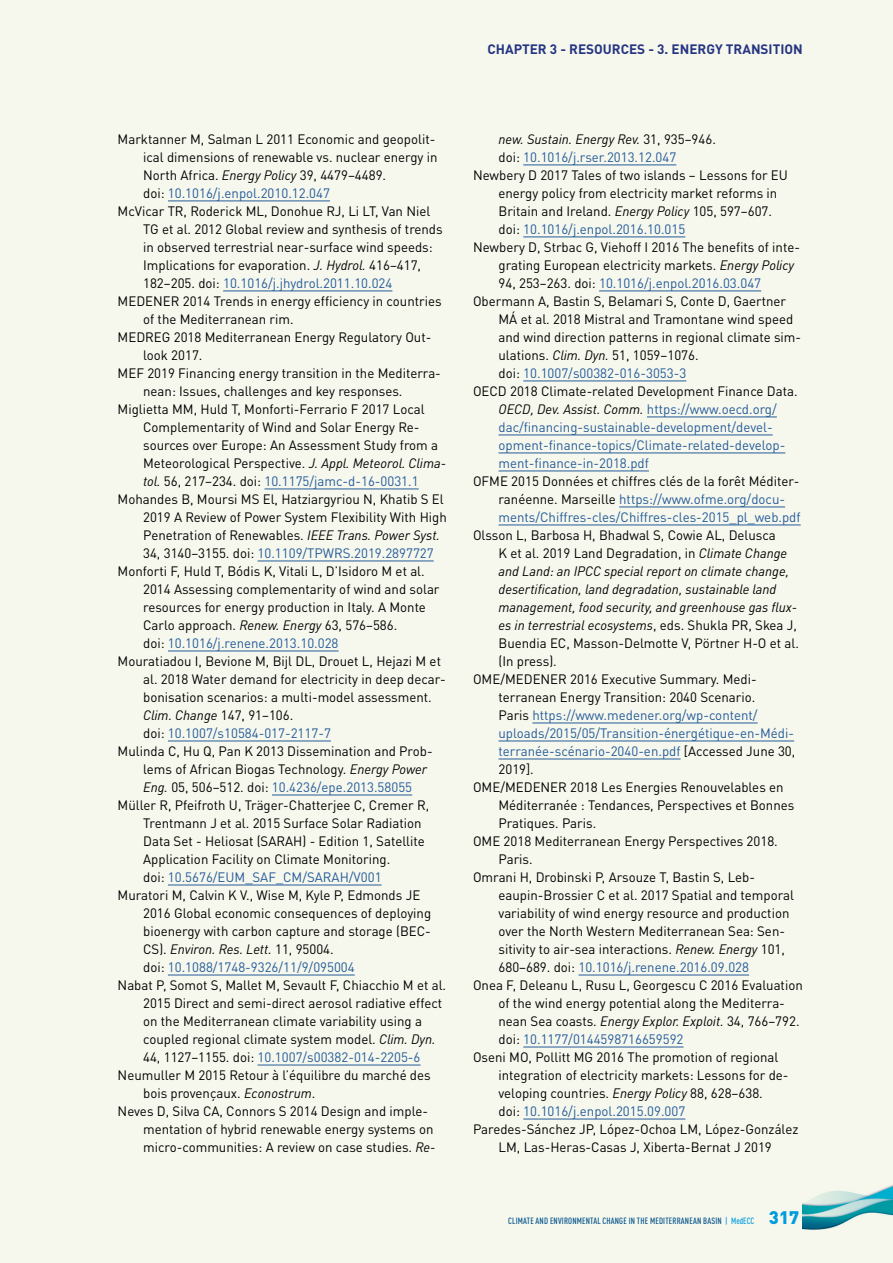
<style>
.page{position:relative;width:893px;height:1263px;background:#f6f8ed}
.page>*{position:absolute;margin:0;border:0;box-sizing:border-box;transform-origin:0 0}
.t1{font:13.5px/18px "DIN Pro";color:#000}
.t2{font:13.5px/18px "DIN Pro";color:#255b9a}
.t3{font:italic 13.5px/18px "DIN Pro";color:#000}
.Haut_de_page_Droite{font:700 13.5px "DIN Pro";color:#263582}
.t4{font:500 condensed 9px "DIN Pro";letter-spacing:.02em;color:#00518c}
.s1{font-style:italic}
.s2{color:#255b9a}
.s3{font-style:italic;color:#000}
.s4{color:#000}
.s5{font-style:normal}
.s6{color:#009cde}
.s7{font-weight:900;font-stretch:normal;font-size:18px;color:#009cde}
</style>
<div class="page">
<img style="left:803px;top:1185px;width:90px;height:45px">
<hr style="left:168px;top:201px;width:162px;height:1px;background:#255b9a">
<hr style="left:223px;top:291px;width:169px;height:1px;background:#255b9a">
<hr style="left:264px;top:489px;width:155px;height:1px;background:#255b9a">
<hr style="left:258px;top:561px;width:176px;height:1px;background:#255b9a">
<hr style="left:168px;top:651px;width:171px;height:1px;background:#255b9a">
<hr style="left:168px;top:741px;width:163px;height:1px;background:#255b9a">
<hr style="left:272px;top:795px;width:140px;height:1px;background:#255b9a">
<hr style="left:168px;top:885px;width:214px;height:1px;background:#255b9a">
<hr style="left:168px;top:975px;width:187px;height:1px;background:#255b9a">
<hr style="left:258px;top:1065px;width:162px;height:1px;background:#255b9a">
<hr style="left:523px;top:165px;width:153px;height:1px;background:#255b9a">
<hr style="left:523px;top:237px;width:162px;height:1px;background:#255b9a">
<hr style="left:599px;top:291px;width:162px;height:1px;background:#255b9a">
<hr style="left:523px;top:381px;width:163px;height:1px;background:#255b9a">
<hr style="left:647px;top:417px;width:130px;height:1px;background:#255b9a">
<hr style="left:498px;top:435px;width:275px;height:1px;background:#255b9a">
<hr style="left:498px;top:453px;width:287px;height:1px;background:#255b9a">
<hr style="left:498px;top:471px;width:151px;height:1px;background:#255b9a">
<hr style="left:619px;top:507px;width:166px;height:1px;background:#255b9a">
<hr style="left:498px;top:525px;width:303px;height:1px;background:#255b9a">
<hr style="left:532px;top:723px;width:226px;height:1px;background:#255b9a">
<hr style="left:498px;top:741px;width:296px;height:1px;background:#255b9a">
<hr style="left:498px;top:759px;width:183px;height:1px;background:#255b9a">
<hr style="left:578px;top:975px;width:171px;height:1px;background:#255b9a">
<hr style="left:523px;top:1047px;width:160px;height:1px;background:#255b9a">
<hr style="left:523px;top:1119px;width:162px;height:1px;background:#255b9a">
<p class="Haut_de_page_Droite" style="left:487px;top:38px;width:317px">CHAPTER 3 - RESOURCES - 3. ENERGY TRANSITION</p>
<p class="t1" style="left:143px;top:129px;width:296px;text-indent:-26px">Marktanner M, Salman L 2011 Economic and geopolit&shy;ical dimensions of renewable vs. nuclear energy in North Africa. <span class="s1">Energy Policy</span> 39, 4479–4489.<br>doi: <span class="s2">10.1016/j.enpol.2010.12.047</span></p>
<p class="t1" style="left:143px;top:201px;width:301px;text-indent:-26px">McVicar TR, Roderick ML, Donohue RJ, Li LT, Van Niel TG et al. 2012 Global review and synthesis of trends in observed terrestrial near-surface wind speeds:<br>Implications for evaporation. <span class="s1">J. Hydrol.</span> 416–417, 182–205. doi: <span class="s2">10.1016/j.jhydrol.2011.10.024</span></p>
<p class="t1" style="left:143px;top:291px;width:300px;text-indent:-26px">MEDENER 2014 Trends in energy efficiency in countries of the Mediterranean rim.</p>
<p class="t1" style="left:143px;top:327px;width:290px;text-indent:-26px">MEDREG 2018 Mediterranean Energy Regulatory Out&shy;look 2017.</p>
<p class="t1" style="left:143px;top:363px;width:299px;text-indent:-26px">MEF 2019 Financing energy transition in the Mediterra&shy;nean: Issues, challenges and key responses.</p>
<p class="t1" style="left:143px;top:399px;width:304px;text-indent:-26px">Miglietta MM, Huld T, Monforti-Ferrario F 2017 Local Complementarity of Wind and Solar Energy Re&shy;sources over Europe: An Assessment Study from a Meteorological Perspective. <span class="s1">J. Appl. Meteorol. Clima&shy;tol.</span> 56, 217–234. doi: <span class="s2">10.1175/jamc-d-16-0031.1</span></p>
<p class="t1" style="left:143px;top:489px;width:305px;text-indent:-26px">Mohandes B, Moursi MS El, Hatziargyriou N, Khatib S El 2019 A Review of Power System Flexibility With High Penetration of Renewables. <span class="s1">IEEE Trans. Power Syst.<br></span>34, 3140–3155. doi: <span class="s2">10.1109/TPWRS.2019.2897727</span></p>
<p class="t1" style="left:143px;top:561px;width:298px;text-indent:-26px">Monforti F, Huld T, Bódis K, Vitali L, D’Isidoro M et al.<br>2014 Assessing complementarity of wind and solar resources for energy production in Italy. A Monte Carlo approach. <span class="s1">Renew. Energy</span> 63, 576–586.<br>doi: <span class="s2">10.1016/j.renene.2013.10.028</span></p>
<p class="t1" style="left:143px;top:651px;width:304px;text-indent:-26px">Mouratiadou I, Bevione M, Bijl DL, Drouet L, Hejazi M et al. 2018 Water demand for electricity in deep decar&shy;bonisation scenarios: a multi-model assessment.<br><span class="s1">Clim. Change</span> 147, 91–106.<br>doi: <span class="s2">10.1007/s10584-017-2117-7</span></p>
<p class="t1" style="left:143px;top:741px;width:291px;text-indent:-26px">Mulinda C, Hu Q, Pan K 2013 Dissemination and Prob&shy;lems of African Biogas Technology. <span class="s1">Energy Power<br>Eng.</span> 05, 506–512. doi: <span class="s2">10.4236/epe.2013.58055</span></p>
<p class="t1" style="left:143px;top:795px;width:288px;text-indent:-26px">Müller R, Pfeifroth U, Träger-Chatterjee C, Cremer R, Trentmann J et al. 2015 Surface Solar Radiation Data Set - Heliosat (SARAH) - Edition 1, Satellite Application Facility on Climate Monitoring.<br>doi: <span class="s2">10.5676/EUM_SAF_CM/SARAH/V001</span></p>
<p class="t1" style="left:143px;top:885px;width:290px;text-indent:-26px">Muratori M, Calvin K V., Wise M, Kyle P, Edmonds JE 2016 Global economic consequences of deploying bioenergy with carbon capture and storage (BEC-CS). <span class="s1">Environ. Res. Lett.</span> 11, 95004.<br>doi: <span class="s2">10.1088/1748-9326/11/9/095004</span></p>
<p class="t1" style="left:143px;top:975px;width:304px;text-indent:-26px">Nabat P, Somot S, Mallet M, Sevault F, Chiacchio M et al.<br>2015 Direct and semi-direct aerosol radiative effect on the Mediterranean climate variability using a coupled regional climate system model. <span class="s1">Clim. Dyn.<br></span>44, 1127–1155. doi: <span class="s2">10.1007/s00382-014-2205-6</span></p>
<p class="t1" style="left:143px;top:1065px;width:289px;text-indent:-26px">Neumuller M 2015 Retour à l’équilibre du marché des bois provençaux. <span class="s1">Econostrum</span>.</p>
<p class="t1" style="left:143px;top:1101px;width:294px;text-indent:-26px">Neves D, Silva CA, Connors S 2014 Design and imple&shy;mentation of hybrid renewable energy systems on micro-communities: A review on case studies. <span class="s1">Re-</span></p>
<p class="t2" style="left:498px;top:129px;width:219px"><span class="s3">new. Sustain. Energy Rev.</span> <span class="s4">31, 935–946. doi:</span> 10.1016/j.rser.2013.12.047</p>
<p class="t1" style="left:498px;top:165px;width:291px;text-indent:-26px">Newbery D 2017 Tales of two islands – Lessons for EU energy policy from electricity market reforms in Britain and Ireland. <span class="s1">Energy Policy</span> 105, 597–607. doi: <span class="s2">10.1016/j.enpol.2016.10.015</span></p>
<p class="t1" style="left:498px;top:237px;width:303px;text-indent:-26px">Newbery D, Strbac G, Viehoff I 2016 The benefits of inte&shy;grating European electricity markets. <span class="s1">Energy Policy<br></span>94, 253–263. doi: <span class="s2">10.1016/j.enpol.2016.03.047</span></p>
<p class="t1" style="left:498px;top:291px;width:304px;text-indent:-26px">Obermann A, Bastin S, Belamari S, Conte D, Gaertner MÁ et al. 2018 Mistral and Tramontane wind speed and wind direction patterns in regional climate sim&shy;ulations. <span class="s1">Clim. Dyn.</span> 51, 1059–1076.<br>doi: <span class="s2">10.1007/s00382-016-3053-3</span></p>
<p class="t2" style="left:498px;top:381px;width:301px;text-indent:-26px"><span class="s4">OECD 2018 Climate-related Development Finance Data.<br></span><span class="s3">OECD, Dev. Assist. Comm.</span> https://www.oecd.org/ dac/financing-sustainable-development/devel&shy;opment-finance-topics/Climate-related-develop&shy;ment-finance-in-2018.pdf</p>
<p class="t2" style="left:498px;top:471px;width:304px;text-indent:-26px"><span class="s4">OFME 2015 Données et chiffres clés de la forêt Méditer&shy;ranéenne. Marseille</span> https://www.ofme.org/docu&shy;ments/Chiffres-cles/Chiffres-cles-2015_pl_web.pdf</p>
<p class="t3" style="left:498px;top:525px;width:302px;text-indent:-26px"><span class="s5">Olsson L, Barbosa H, Bhadwal S, Cowie AL, Delusca<br>K et al. 2019 Land Degradation, in</span> Climate Change and Land: an IPCC special report on climate change, desertification, land degradation, sustainable land management, food security, and greenhouse gas flux&shy;es in terrestrial ecosystems<span class="s5">, eds. Shukla PR, Skea J, Buendia EC, Masson-Delmotte V, Pörtner H-O et al. (In press).</span></p>
<p class="t2" style="left:498px;top:669px;width:298px;text-indent:-26px"><span class="s4">OME/MEDENER 2016 Executive Summary. Medi&shy;terranean Energy Transition: 2040 Scenario.<br>Paris</span> https://www.medener.org/wp-content/ uploads/2015/05/Transition-énergétique-en-Médi&shy;terranée-scénario-2040-en.pdf <span class="s4">[Accessed June 30, 2019].</span></p>
<p class="t1" style="left:498px;top:777px;width:297px;text-indent:-26px">OME/MEDENER 2018 Les Energies Renouvelables en<br>Méditerranée : Tendances, Perspectives et Bonnes<br>Pratiques. Paris.</p>
<p class="t1" style="left:498px;top:831px;width:281px;text-indent:-26px">OME 2018 Mediterranean Energy Perspectives 2018.<br>Paris.</p>
<p class="t1" style="left:498px;top:867px;width:297px;text-indent:-26px">Omrani H, Drobinski P, Arsouze T, Bastin S, Leb&shy;eaupin-Brossier C et al. 2017 Spatial and temporal variability of wind energy resource and production over the North Western Mediterranean Sea: Sen&shy;sitivity to air-sea interactions. <span class="s1">Renew. Energy</span> 101, 680–689. doi: <span class="s2">10.1016/j.renene.2016.09.028</span></p>
<p class="t1" style="left:498px;top:975px;width:306px;text-indent:-26px">Onea F, Deleanu L, Rusu L, Georgescu C 2016 Evaluation of the wind energy potential along the Mediterra&shy;nean Sea coasts. <span class="s1">Energy Explor. Exploit.</span> 34, 766–792. doi: <span class="s2">10.1177/0144598716659592</span></p>
<p class="t1" style="left:498px;top:1047px;width:292px;text-indent:-26px">Oseni MO, Pollitt MG 2016 The promotion of regional integration of electricity markets: Lessons for de&shy;veloping countries. <span class="s1">Energy Policy</span> 88, 628–638.<br>doi: <span class="s2">10.1016/j.enpol.2015.09.007</span></p>
<p class="t1" style="left:473px;top:1119px;width:327px;text-align:center">Paredes-Sánchez JP, López-Ochoa LM, López-González<br>LM, Las-Heras-Casas J, Xiberta-Bernat J 2019</p>
<p class="t4" style="left:508px;top:1214px;width:292px">CLIMATE AND ENVIRONMENTAL CHANGE IN THE MEDITERRANEAN BASIN <span class="s6">| MedECC</span> <span class="s7">317</span></p>
</div>
